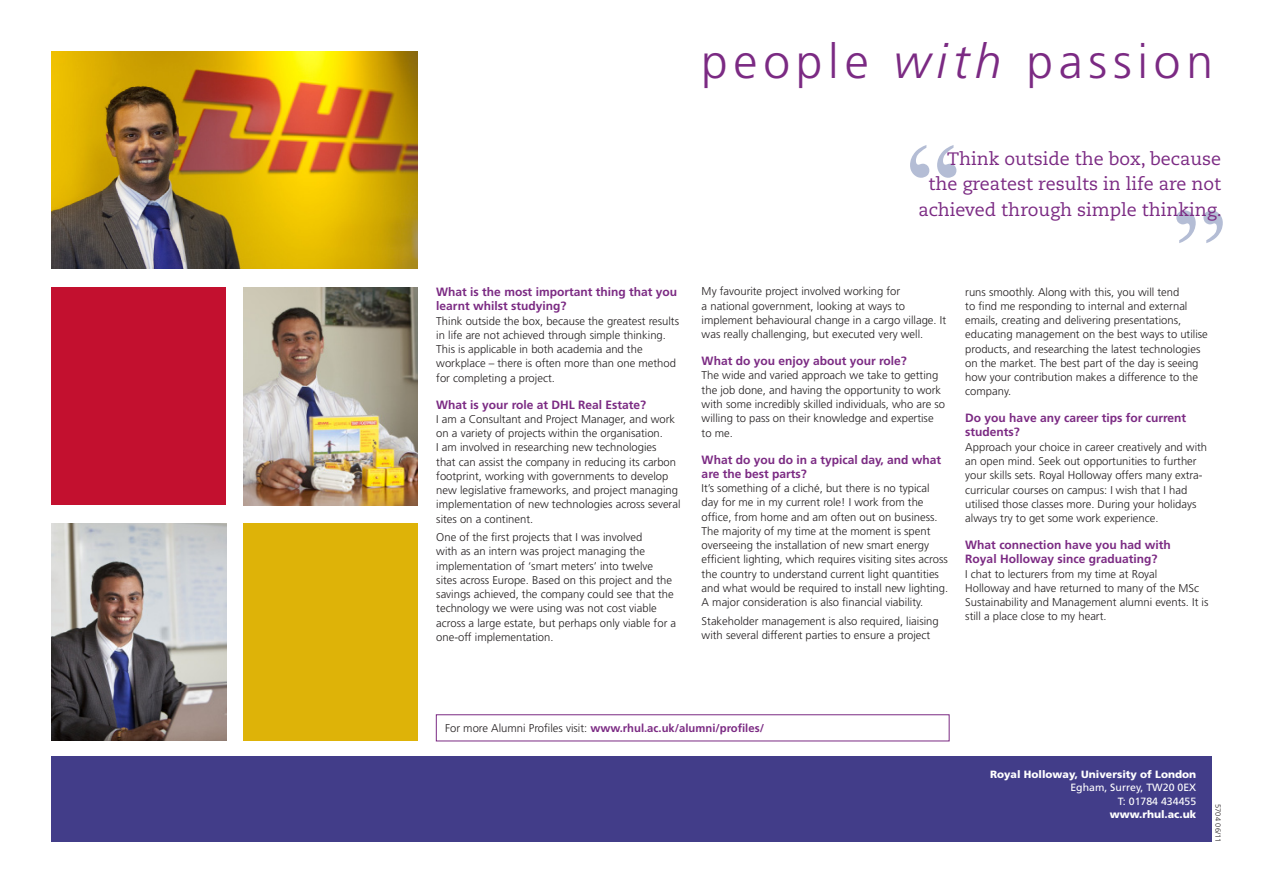
<style>
.page{position:relative;width:1263px;height:893px;background:#fff}
.page>*{position:absolute;margin:0;border:0;box-sizing:border-box;transform-origin:0 0}
.t1{font:129.6px "Times New Roman";color:#b4bdd5}
.t2{font:300 48px "Frutiger LT Std";letter-spacing:.12em;color:#7b2a83}
.t3{font:18px/25.2px "Caecilia LT Std";color:#7b2a83;text-align:right}
.t4{font:700 12px/14.2px "Frutiger LT Std";color:#7b2a83}
.t5{font:300 11.25px/14.2px "Frutiger LT Std";color:#231f20}
.t6{font:700 11.25px "Frutiger LT Std";color:#7b2a83}
.t7{font:900 10.5px "Frutiger LT Std";color:#fff}
.t8{font:10.5px/13.5px "Frutiger LT Std";color:#fff;text-align:right}
.t9{font:300 7.5px "Frutiger LT Std";letter-spacing:.005em;color:#231f20}
.s1{font-style:italic}
.s2{font-weight:300;color:#231f20}
</style>
<div class="page">
<div style="left:51px;top:756px;width:1161px;height:86px;background:#423d89"></div>
<img style="left:51px;top:51px;width:367px;height:218px">
<img style="left:243px;top:287px;width:175px;height:218px">
<img style="left:51px;top:523px;width:175px;height:217px">
<div style="left:51px;top:287px;width:175px;height:218px;background:#c3102f"></div>
<div style="left:243px;top:523px;width:175px;height:218px;background:#deb308"></div>
<div style="left:436px;top:714px;width:513px;height:27px;border:1px solid #7b2a83"></div>
<h2 class="t2" style="left:701px;top:34px;width:513px">people <span class="s1">with</span> passion</h2>
<p class="t4" style="left:436px;top:285px;width:242px">What is the most important thing that you learnt whilst studying?</p>
<p class="t5" style="left:436px;top:314px;width:244px">Think outside the box, because the greatest results in life are not achieved through simple thinking.<br>This is applicable in both academia and the workplace – there is often more than one method for completing a project.</p>
<p class="t4" style="left:436px;top:397px;width:211px">What is your role at DHL Real Estate?</p>
<p class="t5" style="left:436px;top:412px;width:246px">I am a Consultant and Project Manager, and work on a variety of projects within the organisation.<br>I am involved in researching new technologies<br>that can assist the company in reducing its carbon footprint, working with governments to develop new legislative frameworks, and project managing implementation of new technologies across several sites on a continent.</p>
<p class="t5" style="left:436px;top:530px;width:241px">One of the first projects that I was involved<br>with as an intern was project managing the implementation of ‘smart meters’ into twelve sites across Europe. Based on this project and the savings achieved, the company could see that the technology we were using was not cost viable across a large estate, but perhaps only viable for a one-off implementation.</p>
<h1 class="t1" style="left:898px;top:102px;width:72px">‘‘</h1>
<h3 class="t3" style="left:918px;top:147px;width:305px">Think outside the box, because the greatest results in life are not achieved through simple thinking.</h3>
<h1 class="t1" style="left:1164px;top:168px;width:72px">’’</h1>
<p class="t5" style="left:702px;top:285px;width:246px">My favourite project involved working for<br>a national government, looking at ways to implement behavioural change in a cargo village. It was really challenging, but executed very well.</p>
<p class="t4" style="left:702px;top:354px;width:207px">What do you enjoy about your role?</p>
<p class="t5" style="left:702px;top:369px;width:245px">The wide and varied approach we take to getting the job done, and having the opportunity to work with some incredibly skilled individuals, who are so willing to pass on their knowledge and expertise to me.</p>
<p class="t4" style="left:702px;top:452px;width:241px">What do you do in a typical day, and what are the best parts?</p>
<p class="t5" style="left:702px;top:481px;width:248px">It’s something of a cliché, but there is no typical day for me in my current role! I work from the office, from home and am often out on business.<br>The majority of my time at the moment is spent overseeing the installation of new smart energy efficient lighting, which requires visiting sites across the country to understand current light quantities and what would be required to install new lighting.<br>A major consideration is also financial viability.</p>
<p class="t5" style="left:702px;top:614px;width:239px">Stakeholder management is also required, liaising with several different parties to ensure a project</p>
<p class="t5" style="left:965px;top:285px;width:244px">runs smoothly. Along with this, you will tend<br>to find me responding to internal and external emails, creating and delivering presentations, educating management on the best ways to utilise products, and researching the latest technologies on the market. The best part of the day is seeing how your contribution makes a difference to the company.</p>
<p class="t4" style="left:965px;top:411px;width:222px">Do you have any career tips for current students?</p>
<p class="t5" style="left:965px;top:440px;width:243px">Approach your choice in career creatively and with an open mind. Seek out opportunities to further your skills sets. Royal Holloway offers many extra&shy;curricular courses on campus: I wish that I had utilised those classes more. During your holidays always try to get some work experience.</p>
<p class="t4" style="left:965px;top:538px;width:207px">What connection have you had with<br>Royal Holloway since graduating?</p>
<p class="t5" style="left:965px;top:567px;width:245px">I chat to lecturers from my time at Royal<br>Holloway and have returned to many of the MSc Sustainability and Management alumni events. It is still a place close to my heart.</p>
<p class="t6" style="left:445px;top:722px;width:320px"><span class="s2">For more Alumni Profiles visit:</span> www.rhul.ac.uk/alumni/profiles/</p>
<p class="t7" style="left:990px;top:767px;width:208px">Royal Holloway, University of London</p>
<p class="t8" style="left:1070px;top:781px;width:127px">Egham, Surrey, TW20 0EX<br>T: 01784 434455</p>
<p class="t7" style="left:1110px;top:808px;width:88px">www.rhul.ac.uk</p>
<p class="t9" style="left:1222px;top:804px;width:39px;rotate:90deg">5704 06/11</p>
</div>
